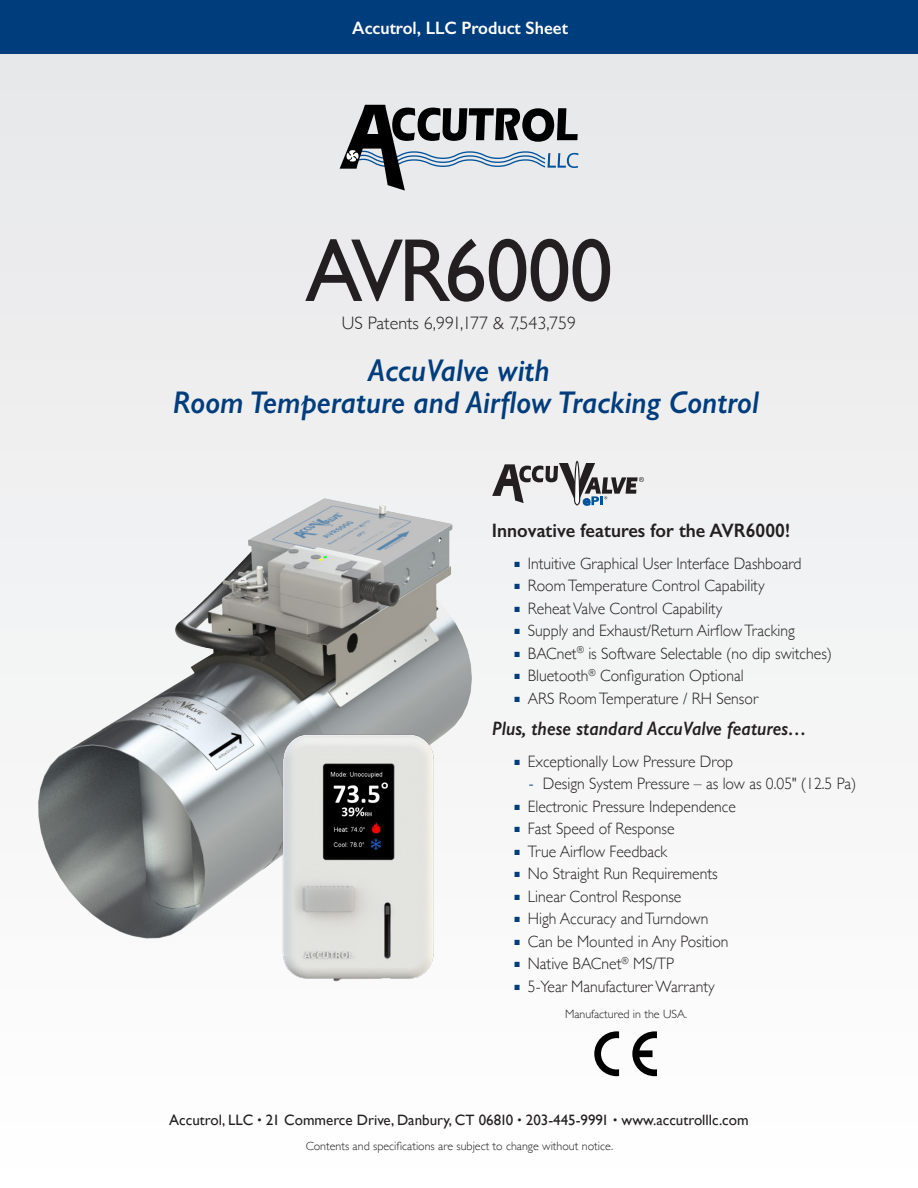
<style>
.page{position:relative;width:918px;height:1188px;background:#fff}
.page>*{position:absolute;margin:0;border:0;box-sizing:border-box;transform-origin:0 0}
.CoverTitle{font:90px "Gill Sans";letter-spacing:-.03em;color:#231f20;scale:.95 1}
.CoverEmphasis{font:italic 600 31.5px/31.5px "Gill Sans";color:#003d7d;text-align:center;scale:.95 1}
.Subhead1{font:italic 600 19.5px "Gill Sans";color:#231f20;scale:.95 1}
.Subhead1-2{font:600 19.5px "Gill Sans";color:#231f20;scale:.95 1}
.CoverPatent{font:300 18px "Gill Sans";color:#231f20}
.t1{font:600 18px "Gill Sans";color:#fff;scale:.95 1}
.t2{font:300 16.5px "Gill Sans";color:#231f20;scale:.95 1}
.t3{font:15px "Gill Sans";color:#231f20}
.CoverNote{font:300 12px "Gill Sans";color:#231f20}
.s1{color:#003d7d}
.s2{font-weight:700;font-size:7.5px;color:#003d7d}
.s3{font-size:12px}
</style>
<div class="page">
<div style="left:0;top:50px;width:918px;height:1138px;background:linear-gradient(to right,#f1f2f2,#f3f4f4)"></div>
<svg style="left:340px;top:105px;width:238px;height:86px;background:#a0a5a8"></svg>
<div style="left:0;top:0;width:918px;height:54px;background:#003d7d"></div>
<svg style="left:632px;top:1031px;width:25px;height:45px"></svg>
<svg style="left:594px;top:1031px;width:25px;height:45px"></svg>
<img style="left:14px;top:489px;width:478px;height:462px">
<svg style="left:492px;top:461px;width:152px;height:44px"></svg>
<img style="left:280px;top:734px;width:156px;height:247px">
<p class="t1" style="left:352px;top:17px;width:229px">Accutrol, LLC Product Sheet</p>
<p class="CoverTitle" style="left:305px;top:218px;width:325px">AVR6000</p>
<p class="CoverPatent" style="left:342px;top:309px;width:236px">US Patents 6,991,177 &amp; 7,543,759</p>
<p class="CoverEmphasis" style="left:172px;top:355px;width:619px">AccuValve with<br>Room Temperature and Airflow Tracking Control</p>
<p class="Subhead1-2" style="left:492px;top:519px;width:315px">Innovative features for the AVR6000!</p>
<p class="t2" style="left:514px;top:550px;width:304px"><span class="s1">■</span> Intuitive Graphical User Interface Dashboard</p>
<p class="t2" style="left:514px;top:573px;width:265px"><span class="s1">■</span> Room Temperature Control Capability</p>
<p class="t2" style="left:514px;top:595px;width:220px"><span class="s1">■</span> Reheat Valve Control Capability</p>
<p class="t2" style="left:514px;top:618px;width:297px"><span class="s1">■</span> Supply and Exhaust/Return Airflow Tracking</p>
<p class="t2" style="left:514px;top:640px;width:336px"><span class="s1">■</span> BACnet<sup>®</sup> is Software Selectable (no dip switches)</p>
<p class="t2" style="left:514px;top:663px;width:243px"><span class="s1">■</span> Bluetooth<sup>®</sup> Configuration Optional</p>
<p class="t2" style="left:514px;top:685px;width:258px"><span class="s1">■</span> ARS Room Temperature / RH Sensor</p>
<p class="Subhead1" style="left:492px;top:717px;width:333px">Plus, these standard AccuValve features…</p>
<p class="t2" style="left:514px;top:748px;width:232px"><span class="s1">■</span> Exceptionally Low Pressure Drop</p>
<p class="t2" style="left:529px;top:771px;width:346px"><span class="s2">–</span> Design System Pressure – as low as 0.05" (12.5 Pa)</p>
<p class="t2" style="left:514px;top:793px;width:235px"><span class="s1">■</span> Electronic Pressure Independence</p>
<p class="t2" style="left:514px;top:816px;width:170px"><span class="s1">■</span> Fast Speed of Response</p>
<p class="t2" style="left:514px;top:838px;width:163px"><span class="s1">■</span> True Airflow Feedback</p>
<p class="t2" style="left:514px;top:861px;width:216px"><span class="s1">■</span> No Straight Run Requirements</p>
<p class="t2" style="left:514px;top:883px;width:177px"><span class="s1">■</span> Linear Control Response</p>
<p class="t2" style="left:514px;top:906px;width:206px"><span class="s1">■</span> High Accuracy and Turndown</p>
<p class="t2" style="left:514px;top:928px;width:227px"><span class="s1">■</span> Can be Mounted in Any Position</p>
<p class="t2" style="left:514px;top:951px;width:170px"><span class="s1">■</span> Native BACnet<sup>®</sup> MS/TP</p>
<p class="t2" style="left:514px;top:973px;width:212px"><span class="s1">■</span> 5-Year Manufacturer Warranty</p>
<p class="CoverNote" style="left:565px;top:1005px;width:124px">Manufactured in the USA.</p>
<p class="t3" style="left:169px;top:1111px;width:581px">Accutrol, LLC <span class="s3">•</span> 21 Commerce Drive, Danbury, CT 06810 <span class="s3">•</span> 203-445-9991 <span class="s3">•</span> www.accutrolllc.com</p>
<p class="CoverNote" style="left:306px;top:1136px;width:309px">Contents and specifications are subject to change without notice.</p>
</div>
